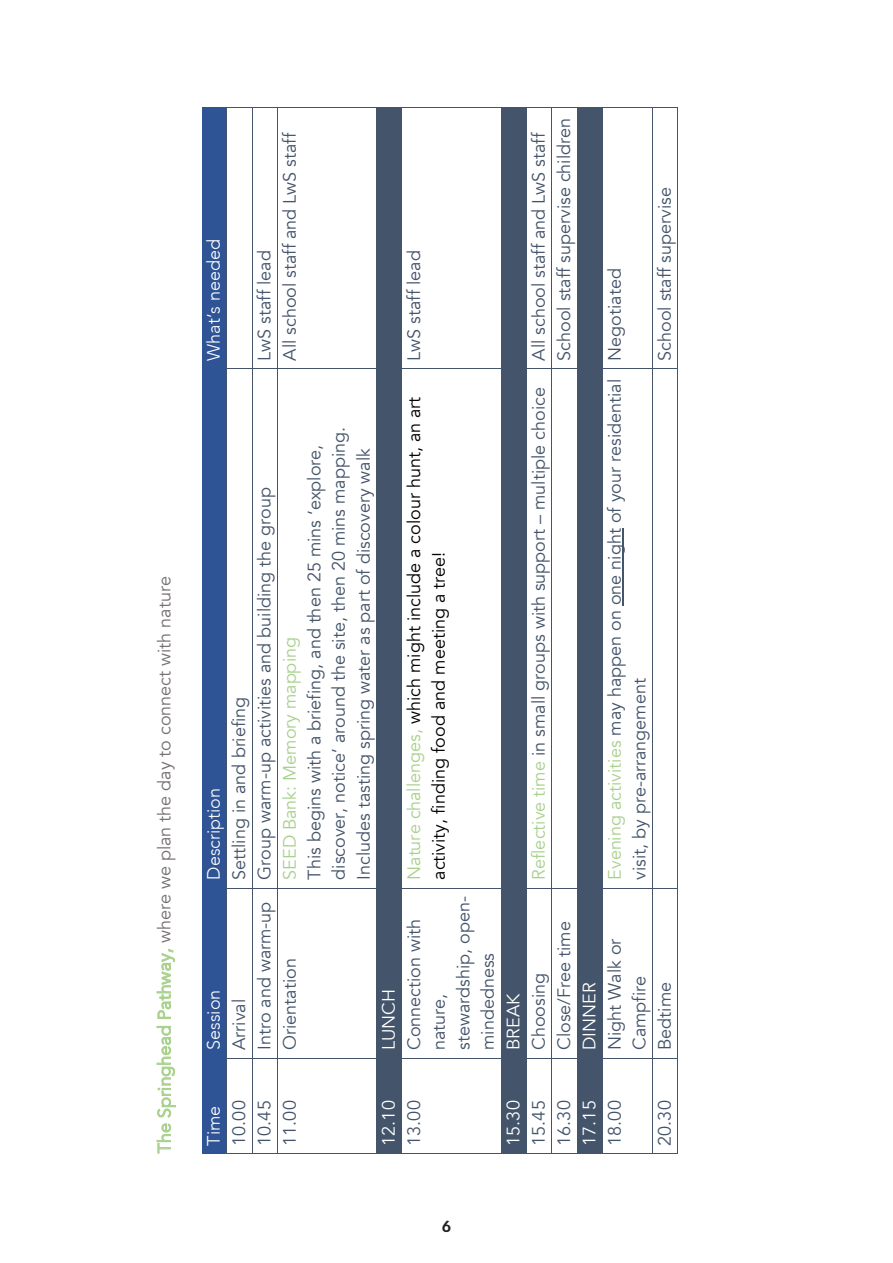
<style>
.page{position:relative;width:893px;height:1263px;background:#fff}
.page>*{position:absolute;margin:0;border:0;box-sizing:border-box;transform-origin:0 0}
.t1{font:18px/24.6px "Avenir";color:#44546a}
.t2{font:18px/24.9px "Avenir";color:#000}
.t3{font:18px "Avenir";color:#767171}
.t4{font:300 18px "Avenir";color:#fff}
.t5{font:18px "Avenir";color:#fff}
.t6{font:600 18px "Serenity";color:#231f20}
.s1{font-size:17.7px;color:#a9d18e}
.s2{color:#a9d18e}
</style>
<div class="page">
<div style="left:202px;top:1058px;width:24px;height:95px;background:#2f5496"></div>
<div style="left:202px;top:888px;width:24px;height:170px;background:#2f5496"></div>
<div style="left:202px;top:368px;width:24px;height:520px;background:#2f5496"></div>
<div style="left:202px;top:107px;width:24px;height:261px;background:#2f5496"></div>
<hr style="left:226px;top:1058px;width:1px;height:94px;background:#44546a">
<hr style="left:226px;top:888px;width:1px;height:169px;background:#44546a">
<hr style="left:226px;top:369px;width:1px;height:518px;background:#44546a">
<hr style="left:226px;top:107px;width:1px;height:260px;background:#44546a">
<hr style="left:252px;top:1058px;width:1px;height:95px;background:#44546a">
<hr style="left:252px;top:888px;width:1px;height:170px;background:#44546a">
<hr style="left:252px;top:369px;width:1px;height:519px;background:#44546a">
<hr style="left:252px;top:108px;width:1px;height:260px;background:#44546a">
<svg style="left:226px;top:1152px;width:52px;height:2px"></svg>
<hr style="left:277px;top:1058px;width:1px;height:95px;background:#44546a">
<svg style="left:226px;top:1057px;width:51px;height:2px"></svg>
<hr style="left:277px;top:888px;width:1px;height:170px;background:#44546a">
<svg style="left:226px;top:887px;width:51px;height:2px"></svg>
<hr style="left:277px;top:369px;width:1px;height:519px;background:#44546a">
<svg style="left:226px;top:367px;width:52px;height:2px"></svg>
<hr style="left:277px;top:108px;width:1px;height:260px;background:#44546a">
<svg style="left:227px;top:107px;width:51px;height:1px"></svg>
<hr style="left:278px;top:1153px;width:98px;height:1px;background:#44546a">
<hr style="left:278px;top:1058px;width:98px;height:1px;background:#44546a">
<hr style="left:278px;top:888px;width:98px;height:1px;background:#44546a">
<hr style="left:278px;top:368px;width:98px;height:1px;background:#44546a">
<hr style="left:278px;top:107px;width:98px;height:1px;background:#44546a">
<div style="left:377px;top:1058px;width:24px;height:95px;background:#44546a"></div>
<div style="left:377px;top:888px;width:24px;height:170px;background:#44546a"></div>
<div style="left:377px;top:369px;width:24px;height:519px;background:#44546a"></div>
<div style="left:377px;top:107px;width:24px;height:261px;background:#44546a"></div>
<hr style="left:376px;top:1058px;width:1px;height:95px;background:#44546a">
<hr style="left:376px;top:888px;width:1px;height:170px;background:#44546a">
<hr style="left:376px;top:369px;width:1px;height:519px;background:#44546a">
<hr style="left:376px;top:108px;width:1px;height:260px;background:#44546a">
<svg style="left:376px;top:1153px;width:26px;height:1px"></svg>
<hr style="left:401px;top:1058px;width:1px;height:95px;background:#44546a">
<hr style="left:401px;top:888px;width:1px;height:170px;background:#44546a">
<hr style="left:401px;top:369px;width:1px;height:519px;background:#44546a">
<svg style="left:376px;top:368px;width:26px;height:1px"></svg>
<hr style="left:401px;top:108px;width:1px;height:260px;background:#44546a">
<hr style="left:402px;top:1153px;width:99px;height:1px;background:#44546a">
<hr style="left:402px;top:1058px;width:99px;height:1px;background:#44546a">
<hr style="left:402px;top:888px;width:99px;height:1px;background:#44546a">
<hr style="left:402px;top:368px;width:99px;height:1px;background:#44546a">
<hr style="left:402px;top:107px;width:99px;height:1px;background:#44546a">
<div style="left:501px;top:1058px;width:25px;height:95px;background:#44546a"></div>
<div style="left:501px;top:888px;width:25px;height:170px;background:#44546a"></div>
<div style="left:501px;top:369px;width:25px;height:519px;background:#44546a"></div>
<div style="left:501px;top:107px;width:25px;height:261px;background:#44546a"></div>
<hr style="left:526px;top:1058px;width:1px;height:95px;background:#44546a">
<hr style="left:526px;top:888px;width:1px;height:170px;background:#44546a">
<hr style="left:526px;top:369px;width:1px;height:519px;background:#44546a">
<hr style="left:526px;top:108px;width:1px;height:260px;background:#44546a">
<hr style="left:551px;top:1058px;width:1px;height:95px;background:#44546a">
<hr style="left:551px;top:888px;width:1px;height:170px;background:#44546a">
<hr style="left:551px;top:369px;width:1px;height:519px;background:#44546a">
<hr style="left:551px;top:108px;width:1px;height:260px;background:#44546a">
<div style="left:577px;top:1058px;width:25px;height:95px;background:#44546a"></div>
<div style="left:577px;top:888px;width:25px;height:170px;background:#44546a"></div>
<div style="left:577px;top:369px;width:25px;height:519px;background:#44546a"></div>
<div style="left:577px;top:107px;width:25px;height:261px;background:#44546a"></div>
<hr style="left:622px;top:528px;width:1px;height:77px;background:#44546a">
<svg style="left:501px;top:1153px;width:102px;height:1px"></svg>
<hr style="left:602px;top:1058px;width:1px;height:95px;background:#44546a">
<svg style="left:527px;top:1058px;width:50px;height:1px"></svg>
<hr style="left:602px;top:888px;width:1px;height:170px;background:#44546a">
<svg style="left:527px;top:888px;width:50px;height:1px"></svg>
<hr style="left:602px;top:369px;width:1px;height:519px;background:#44546a">
<svg style="left:501px;top:368px;width:102px;height:1px"></svg>
<hr style="left:602px;top:108px;width:1px;height:260px;background:#44546a">
<svg style="left:526px;top:107px;width:77px;height:1px"></svg>
<hr style="left:603px;top:1153px;width:49px;height:1px;background:#44546a">
<hr style="left:603px;top:1058px;width:49px;height:1px;background:#44546a">
<hr style="left:603px;top:888px;width:49px;height:1px;background:#44546a">
<hr style="left:603px;top:368px;width:49px;height:1px;background:#44546a">
<hr style="left:603px;top:107px;width:49px;height:1px;background:#44546a">
<hr style="left:652px;top:1058px;width:1px;height:95px;background:#44546a">
<hr style="left:652px;top:888px;width:1px;height:170px;background:#44546a">
<hr style="left:652px;top:369px;width:1px;height:519px;background:#44546a">
<hr style="left:652px;top:108px;width:1px;height:260px;background:#44546a">
<svg style="left:652px;top:1153px;width:26px;height:1px"></svg>
<hr style="left:677px;top:1058px;width:1px;height:95px;background:#44546a">
<svg style="left:653px;top:1058px;width:24px;height:1px"></svg>
<hr style="left:677px;top:888px;width:1px;height:170px;background:#44546a">
<svg style="left:653px;top:888px;width:24px;height:1px"></svg>
<hr style="left:677px;top:369px;width:1px;height:519px;background:#44546a">
<svg style="left:652px;top:368px;width:26px;height:1px"></svg>
<hr style="left:677px;top:108px;width:1px;height:260px;background:#44546a">
<svg style="left:652px;top:107px;width:26px;height:1px"></svg>
<p class="t3" style="left:154px;top:1153px;width:579px;rotate:-90deg"><span class="s1">The Springhead Pathway,</span> where we plan the day to connect with nature</p>
<p class="t4" style="left:203px;top:361px;width:123px;rotate:-90deg">What’s needed</p>
<p class="t1" style="left:252px;top:361px;width:112px;rotate:-90deg">LwS staff lead</p>
<p class="t1" style="left:278px;top:361px;width:230px;rotate:-90deg">All school staff and LwS staff</p>
<p class="t1" style="left:402px;top:361px;width:112px;rotate:-90deg">LwS staff lead</p>
<p class="t1" style="left:278px;top:880px;width:454px;rotate:-90deg"><span class="s2">SEED Bank: Memory mapping<br></span>This begins with a briefing, and then 25 mins ‘explore, discover, notice’ around the site, then 20 mins mapping.<br>Includes tasting spring water as part of discovery walk</p>
<p class="t1" style="left:252px;top:1050px;width:564px;rotate:-90deg">Intro and warm-up Group warm-up activities and building the group</p>
<p class="t1" style="left:227px;top:880px;width:185px;rotate:-90deg">Settling in and briefing</p>
<p class="t4" style="left:203px;top:880px;width:93px;rotate:-90deg">Description</p>
<p class="t1" style="left:278px;top:1050px;width:93px;rotate:-90deg">Orientation</p>
<p class="t5" style="left:378px;top:1050px;width:63px;rotate:-90deg">LUNCH</p>
<p class="t4" style="left:203px;top:1050px;width:62px;rotate:-90deg">Session</p>
<p class="t1" style="left:227px;top:1050px;width:52px;rotate:-90deg">Arrival</p>
<p class="t2" style="left:402px;top:880px;width:485px;rotate:-90deg"><span class="s2">Nature challenges,</span> which might include a colour hunt, an art activity, finding food and meeting a tree!</p>
<p class="t1" style="left:402px;top:1050px;width:155px;rotate:-90deg">Connection with nature, stewardship, open&shy;mindedness</p>
<p class="t1" style="left:527px;top:361px;width:230px;rotate:-90deg">All school staff and LwS staff</p>
<p class="t1" style="left:552px;top:361px;width:244px;rotate:-90deg">School staff supervise children</p>
<p class="t1" style="left:527px;top:880px;width:494px;rotate:-90deg"><span class="s2">Reflective time</span> in small groups with support – multiple choice</p>
<p class="t1" style="left:602px;top:361px;width:94px;rotate:-90deg">Negotiated</p>
<p class="t1" style="left:653px;top:361px;width:175px;rotate:-90deg">School staff supervise</p>
<p class="t1" style="left:602px;top:880px;width:502px;rotate:-90deg"><span class="s2">Evening activities</span> may happen on one night of your residential visit, by pre-arrangement</p>
<p class="t5" style="left:503px;top:1050px;width:58px;rotate:-90deg">BREAK</p>
<p class="t1" style="left:552px;top:1050px;width:130px;rotate:-90deg">Close/Free time</p>
<p class="t1" style="left:527px;top:1050px;width:79px;rotate:-90deg">Choosing</p>
<p class="t5" style="left:579px;top:1050px;width:69px;rotate:-90deg">DINNER</p>
<p class="t1" style="left:602px;top:1050px;width:113px;rotate:-90deg">Night Walk or<br>Campfire</p>
<p class="t1" style="left:653px;top:1050px;width:69px;rotate:-90deg">Bedtime</p>
<p class="t4" style="left:203px;top:1145px;width:41px;rotate:-90deg">Time</p>
<p class="t1" style="left:227px;top:1145px;width:47px;rotate:-90deg">10.00</p>
<p class="t1" style="left:252px;top:1145px;width:47px;rotate:-90deg">10.45</p>
<p class="t1" style="left:278px;top:1145px;width:47px;rotate:-90deg">11.00</p>
<p class="t5" style="left:378px;top:1145px;width:47px;rotate:-90deg">12.10</p>
<p class="t1" style="left:402px;top:1145px;width:47px;rotate:-90deg">13.00</p>
<p class="t5" style="left:503px;top:1145px;width:47px;rotate:-90deg">15.30</p>
<p class="t1" style="left:527px;top:1145px;width:47px;rotate:-90deg">15.45</p>
<p class="t1" style="left:552px;top:1145px;width:47px;rotate:-90deg">16.30</p>
<p class="t5" style="left:579px;top:1145px;width:47px;rotate:-90deg">17.15</p>
<p class="t1" style="left:602px;top:1145px;width:47px;rotate:-90deg">18.00</p>
<p class="t1" style="left:653px;top:1145px;width:47px;rotate:-90deg">20.30</p>
<p class="t6" style="left:442px;top:1216px;width:11px">6</p>
</div>
